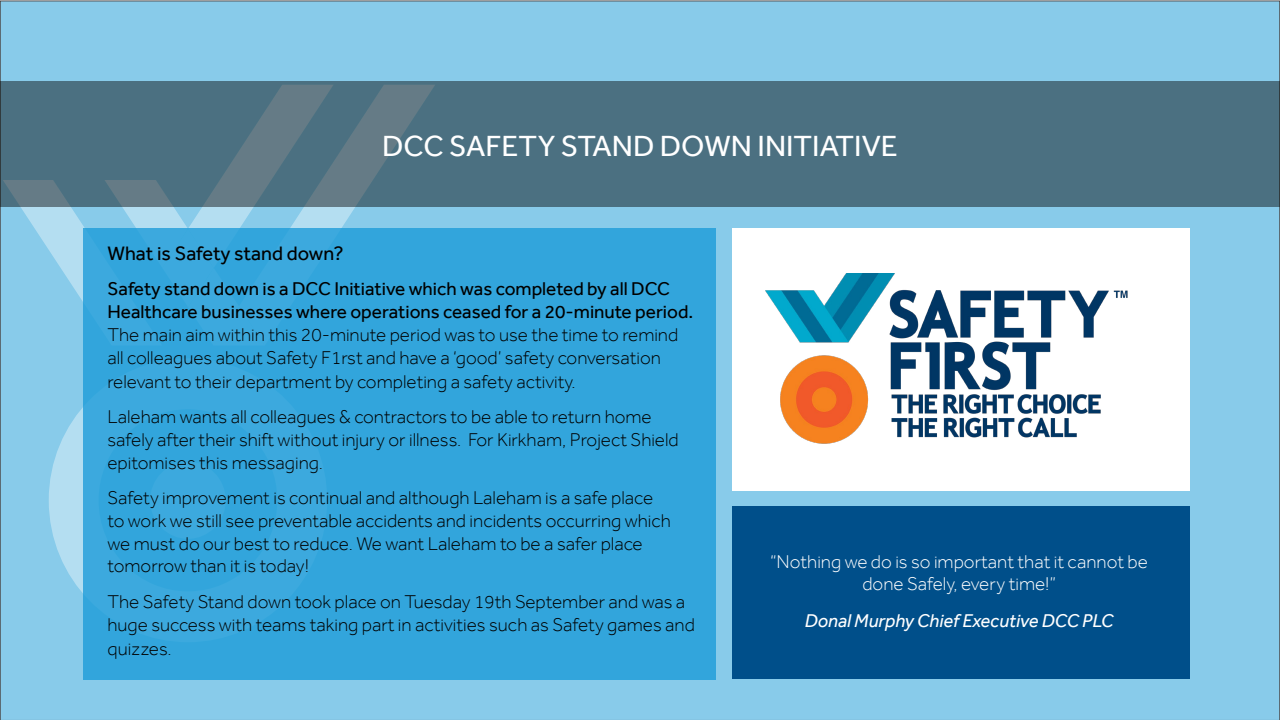
<style>
.page{position:relative;width:1280px;height:720px;background:#fff}
.page>*{position:absolute;margin:0;border:0;box-sizing:border-box;transform-origin:0 0}
.t1{font:30px "Effra";color:#fff}
.t2{font:20px "Effra";color:#000}
.t3{font:300 19px/22.8px "Effra";color:#000}
.t4{font:19px/22.8px "Effra";color:#000}
.t5{font:300 19px/22.8px "Effra";color:#fff;text-align:center}
.t6{font:italic 19px "Effra";color:#fff}
</style>
<div class="page">
<div style="left:0;top:1px;width:1280px;height:719px;background:#88cbea"></div>
<svg style="left:49px;top:358px;width:35px;height:284px;background:#99d2ec"></svg>
<svg style="left:334px;top:207px;width:101px;height:21px;background:#8ecdea"></svg>
<svg style="left:3px;top:207px;width:331px;height:138px;background:#96d1ec"></svg>
<div style="left:84px;top:228px;width:632px;height:452px;background:#32a5dc"></div>
<svg style="left:0;top:81px;width:1280px;height:126px;background:#4c6f7f"></svg>
<div style="left:733px;top:507px;width:457px;height:172px;background:#004f8a"></div>
<div style="left:733px;top:228px;width:457px;height:263px;background:#fff"></div>
<img style="left:765px;top:273px;width:363px;height:171px">
<h1 class="t1" style="left:382px;top:128px;width:517px">DCC SAFETY STAND DOWN INITIATIVE</h1>
<p class="t2" style="left:108px;top:241px;width:237px">What is Safety stand down?</p>
<p class="t4" style="left:108px;top:277px;width:587px">Safety stand down is a DCC Initiative which was completed by all DCC<br>Healthcare businesses where operations ceased for a 20-minute period.</p>
<p class="t3" style="left:108px;top:323px;width:572px;line-height:23.4px">The main aim within this 20-minute period was to use the time to remind all colleagues about Safety F1rst and have a ‘good’ safety conversation relevant to their department by completing a safety activity.</p>
<p class="t3" style="left:108px;top:405px;width:573px">Laleham wants all colleagues &amp; contractors to be able to return home safely after their shift without injury or illness. For Kirkham, Project Shield epitomises this messaging.</p>
<p class="t3" style="left:108px;top:486px;width:565px">Safety improvement is continual and although Laleham is a safe place to work we still see preventable accidents and incidents occurring which we must do our best to reduce. We want Laleham to be a safer place tomorrow than it is today!</p>
<p class="t3" style="left:108px;top:590px;width:589px;line-height:23.4px">The Safety Stand down took place on Tuesday 19th September and was a huge success with teams taking part in activities such as Safety games and quizzes.</p>
<p class="t5" style="left:770px;top:550px;width:379px">“Nothing we do is so important that it cannot be done Safely, every time!”</p>
<p class="t6" style="left:805px;top:609px;width:310px">Donal Murphy Chief Executive DCC PLC</p>
</div>
